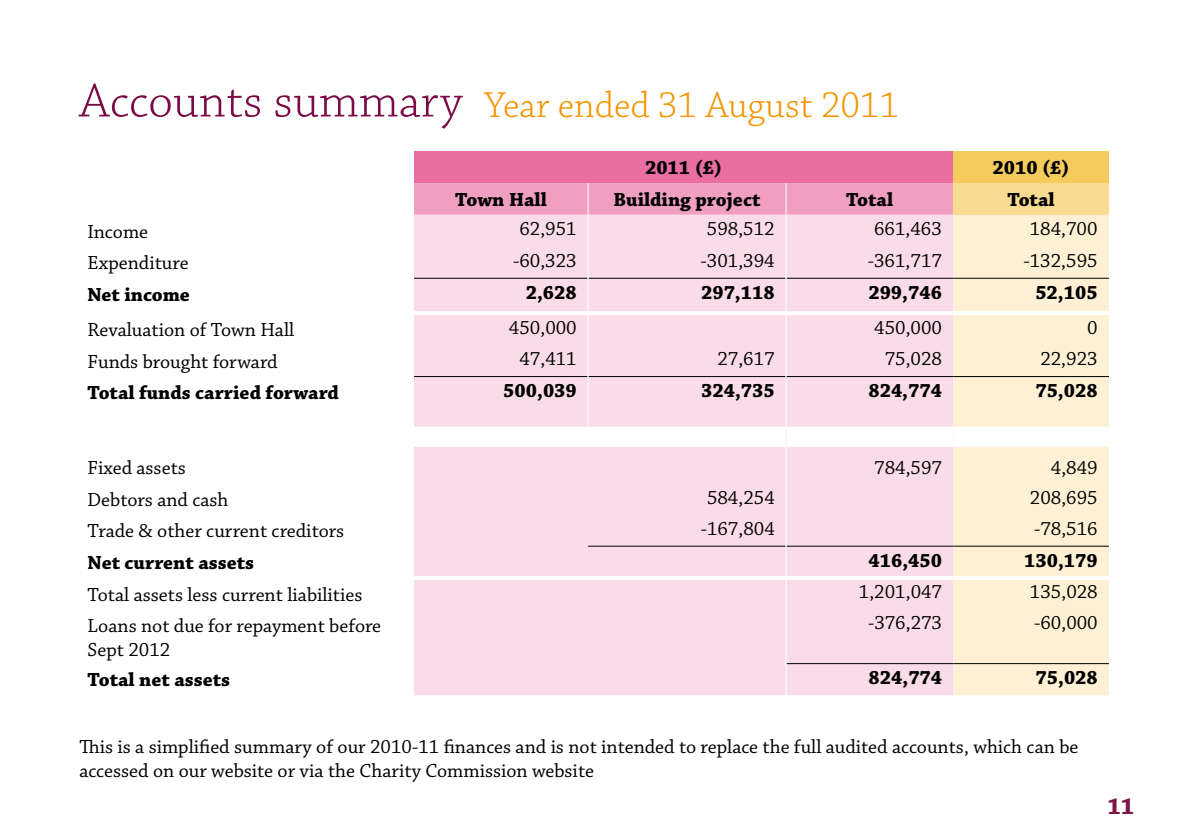
<style>
.page{position:relative;width:1191px;height:840px;background:#fff}
.page>*{position:absolute;margin:0;border:0;box-sizing:border-box;transform-origin:0 0}
.t1{font:300 38px "Chaparral Pro";color:#f39400}
.t2{font:700 24px "Chaparral Pro";color:#7b1345}
.t3{font:20px/24px "Chaparral Pro";color:#000}
.t4{font:700 20px "Chaparral Pro";color:#000}
.s1{font-size:50px;color:#7a0b44}
</style>
<div class="page">
<div style="left:414px;top:151px;width:539px;height:32px;background:#ea6ea3"></div>
<div style="left:953px;top:151px;width:156px;height:32px;background:#f5cb5d"></div>
<div style="left:414px;top:183px;width:539px;height:32px;background:#f19fc1"></div>
<div style="left:953px;top:183px;width:156px;height:32px;background:#f8da90"></div>
<div style="left:414px;top:215px;width:539px;height:480px;background:#fadce9"></div>
<div style="left:953px;top:215px;width:156px;height:480px;background:#fdf0d4"></div>
<hr style="left:414px;top:277px;width:173px;height:1px;background:#000">
<hr style="left:588px;top:277px;width:197px;height:1px;background:#000">
<hr style="left:786px;top:277px;width:167px;height:1px;background:#000">
<hr style="left:953px;top:277px;width:156px;height:1px;background:#000">
<hr style="left:786px;top:662px;width:167px;height:1px;background:#000">
<hr style="left:953px;top:662px;width:156px;height:1px;background:#000">
<hr style="left:588px;top:545px;width:197px;height:1px;background:#000">
<hr style="left:786px;top:545px;width:167px;height:1px;background:#000">
<hr style="left:953px;top:545px;width:156px;height:1px;background:#000">
<hr style="left:414px;top:376px;width:173px;height:1px;background:#000">
<hr style="left:588px;top:376px;width:197px;height:1px;background:#000">
<hr style="left:786px;top:376px;width:167px;height:1px;background:#000">
<hr style="left:953px;top:376px;width:156px;height:1px;background:#000">
<div style="left:414px;top:426px;width:174px;height:20px;background:#fff"></div>
<div style="left:588px;top:426px;width:197px;height:20px;background:#fff"></div>
<div style="left:786px;top:426px;width:167px;height:20px;background:#fff"></div>
<div style="left:953px;top:426px;width:156px;height:20px;background:#fff"></div>
<hr style="left:587px;top:183px;width:1px;height:32px;background:#fff">
<hr style="left:785px;top:183px;width:1px;height:32px;background:#fff">
<hr style="left:587px;top:215px;width:1px;height:31px;background:#fff">
<hr style="left:785px;top:215px;width:1px;height:31px;background:#fff">
<hr style="left:587px;top:246px;width:1px;height:32px;background:#fff">
<hr style="left:785px;top:246px;width:1px;height:32px;background:#fff">
<hr style="left:587px;top:278px;width:1px;height:33px;background:#fff">
<hr style="left:785px;top:278px;width:1px;height:33px;background:#fff">
<svg style="left:587px;top:315px;width:1px;height:29px"></svg>
<svg style="left:785px;top:315px;width:1px;height:29px"></svg>
<hr style="left:587px;top:344px;width:1px;height:32px;background:#fff">
<hr style="left:785px;top:344px;width:1px;height:32px;background:#fff">
<hr style="left:587px;top:376px;width:1px;height:50px;background:#fff">
<hr style="left:785px;top:376px;width:1px;height:60px;background:#fff">
<hr style="left:785px;top:436px;width:1px;height:47px;background:#fff">
<hr style="left:785px;top:483px;width:1px;height:31px;background:#fff">
<hr style="left:785px;top:514px;width:1px;height:32px;background:#fff">
<svg style="left:785px;top:546px;width:1px;height:62px"></svg>
<hr style="left:785px;top:608px;width:1px;height:55px;background:#fff">
<hr style="left:785px;top:663px;width:1px;height:32px;background:#fff">
<hr style="left:414px;top:311px;width:174px;height:4px;background:#fff">
<hr style="left:588px;top:311px;width:198px;height:4px;background:#fff">
<hr style="left:786px;top:311px;width:167px;height:4px;background:#fff">
<hr style="left:953px;top:311px;width:156px;height:4px;background:#fff">
<svg style="left:414px;top:575px;width:174px;height:4px"></svg>
<svg style="left:588px;top:575px;width:198px;height:4px"></svg>
<svg style="left:786px;top:575px;width:167px;height:4px"></svg>
<svg style="left:953px;top:575px;width:156px;height:4px"></svg>
<h1 class="t1" style="left:79px;top:84px;width:821px"><span class="s1">Accounts summary</span> Year ended 31 August 2011</h1>
<p class="t4" style="left:645px;top:156px;width:79px">2011 (£)</p>
<p class="t4" style="left:992px;top:156px;width:79px">2010 (£)</p>
<p class="t4" style="left:455px;top:188px;width:93px">Town Hall</p>
<p class="t4" style="left:613px;top:188px;width:149px">Building project</p>
<p class="t4" style="left:846px;top:188px;width:49px">Total</p>
<p class="t4" style="left:1007px;top:188px;width:49px">Total</p>
<p class="t3" style="left:87px;top:220px;width:62px">Income</p>
<p class="t3" style="left:519px;top:218px;width:59px">62,951</p>
<p class="t3" style="left:707px;top:218px;width:69px">598,512</p>
<p class="t3" style="left:874px;top:218px;width:69px">661,463</p>
<p class="t3" style="left:1029px;top:218px;width:69px">184,700</p>
<p class="t3" style="left:87px;top:252px;width:103px">Expenditure</p>
<p class="t3" style="left:513px;top:249px;width:65px">-60,323</p>
<p class="t3" style="left:700px;top:249px;width:76px">-301,394</p>
<p class="t3" style="left:868px;top:249px;width:76px">-361,717</p>
<p class="t3" style="left:1023px;top:249px;width:76px">-132,595</p>
<p class="t4" style="left:87px;top:283px;width:104px">Net income</p>
<p class="t4" style="left:526px;top:280px;width:52px">2,628</p>
<p class="t4" style="left:701px;top:280px;width:75px">297,118</p>
<p class="t4" style="left:868px;top:280px;width:75px">299,746</p>
<p class="t4" style="left:1035px;top:280px;width:64px">52,105</p>
<p class="t3" style="left:87px;top:318px;width:208px">Revaluation of Town Hall</p>
<p class="t3" style="left:509px;top:316px;width:69px">450,000</p>
<p class="t3" style="left:874px;top:316px;width:69px">450,000</p>
<p class="t3" style="left:1087px;top:316px;width:12px">0</p>
<p class="t3" style="left:87px;top:350px;width:192px">Funds brought forward</p>
<p class="t3" style="left:519px;top:347px;width:59px">47,411</p>
<p class="t3" style="left:717px;top:347px;width:59px">27,617</p>
<p class="t3" style="left:884px;top:347px;width:59px">75,028</p>
<p class="t3" style="left:1040px;top:347px;width:59px">22,923</p>
<p class="t4" style="left:87px;top:381px;width:253px">Total funds carried forward</p>
<p class="t4" style="left:503px;top:378px;width:75px">500,039</p>
<p class="t4" style="left:701px;top:378px;width:75px">324,735</p>
<p class="t4" style="left:868px;top:378px;width:75px">824,774</p>
<p class="t4" style="left:1035px;top:378px;width:64px">75,028</p>
<p class="t3" style="left:87px;top:456px;width:100px">Fixed assets</p>
<p class="t3" style="left:874px;top:456px;width:69px">784,597</p>
<p class="t3" style="left:1050px;top:456px;width:48px">4,849</p>
<p class="t3" style="left:87px;top:488px;width:142px">Debtors and cash</p>
<p class="t3" style="left:707px;top:486px;width:69px">584,254</p>
<p class="t3" style="left:1030px;top:486px;width:69px">208,695</p>
<p class="t3" style="left:87px;top:519px;width:258px">Trade &amp; other current creditors</p>
<p class="t3" style="left:700px;top:517px;width:76px">-167,804</p>
<p class="t3" style="left:1034px;top:517px;width:65px">-78,516</p>
<p class="t4" style="left:87px;top:550px;width:168px">Net current assets</p>
<p class="t4" style="left:868px;top:548px;width:75px">416,450</p>
<p class="t4" style="left:1024px;top:548px;width:75px">130,179</p>
<p class="t3" style="left:88px;top:582px;width:276px">Total assets less current liabilities</p>
<p class="t3" style="left:859px;top:580px;width:85px">1,201,047</p>
<p class="t3" style="left:1030px;top:580px;width:69px">135,028</p>
<p class="t3" style="left:88px;top:613px;width:295px">Loans not due for repayment before<br>Sept 2012</p>
<p class="t3" style="left:868px;top:611px;width:76px">-376,273</p>
<p class="t3" style="left:1034px;top:611px;width:65px">-60,000</p>
<p class="t4" style="left:88px;top:668px;width:144px">Total net assets</p>
<p class="t4" style="left:868px;top:665px;width:75px">824,774</p>
<p class="t4" style="left:1035px;top:665px;width:64px">75,028</p>
<p class="t3" style="left:79px;top:734px;width:1000px">This is a simplified summary of our 2010-11 finances and is not intended to replace the full audited accounts, which can be accessed on our website or via the Charity Commission website</p>
<p class="t2" style="left:1107px;top:792px;width:29px">11</p>
</div>
